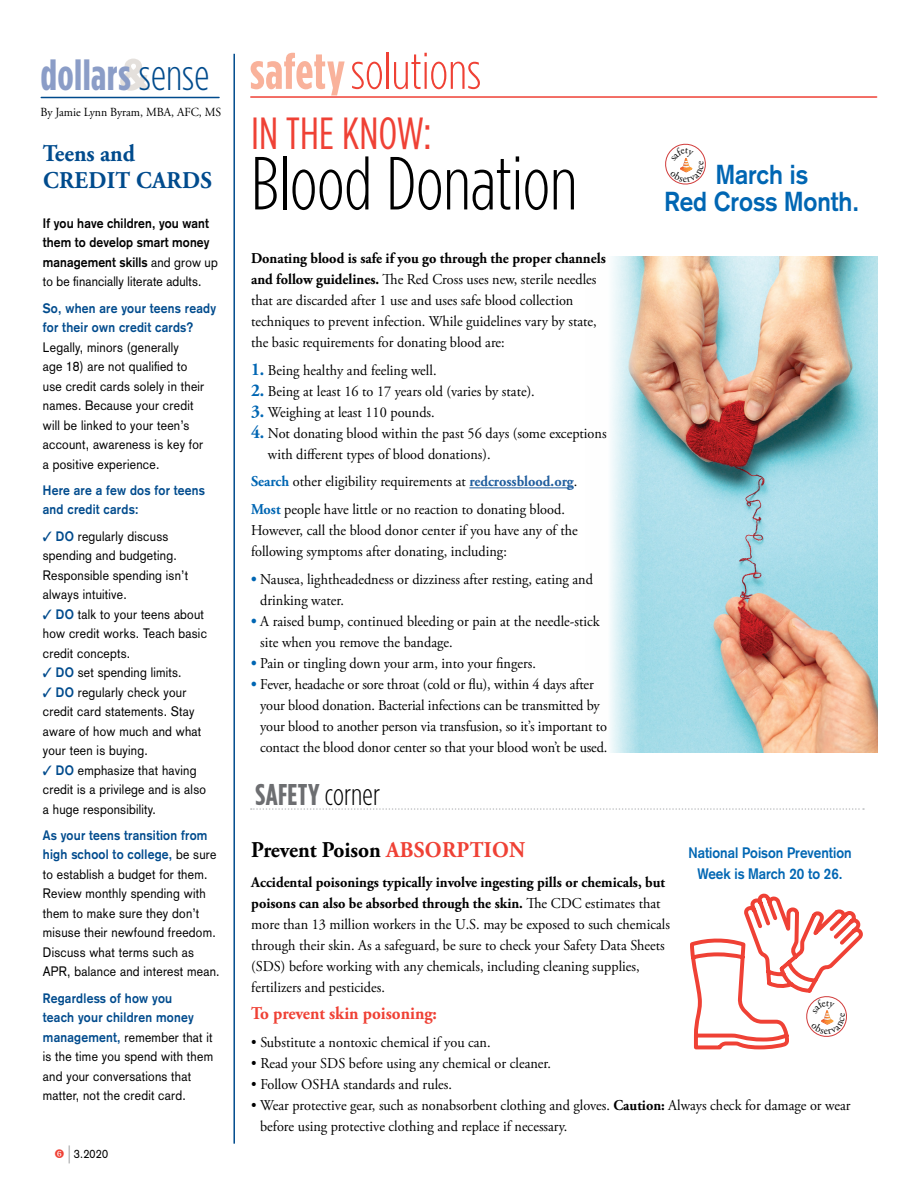
<style>
.page{position:relative;width:918px;height:1188px;background:#fff}
.page>*{position:absolute;margin:0;border:0;box-sizing:border-box;transform-origin:0 0}
.t1{font:300 75px "Gotham Condensed";letter-spacing:-.005em;color:#000}
.t2{font:300 51px "Gotham Condensed";color:#ef4135}
.t3{font:45px "Gotham Condensed";letter-spacing:.005em;color:#ef4135}
.t4{font:700 30px "Gotham Condensed";letter-spacing:.015em;color:#6d6e71}
.t5{font:700 27px/27px "Akzidenz Grotesk";color:#0066b3;text-align:center;scale:.9 1}
.t6{font:700 24px/27px "Adobe Garamond Pro";letter-spacing:.015em;color:#004b8d;scale:.95 1}
.t7{font:700 22.5px "Adobe Garamond Pro";color:#000;scale:.95 1}
.t8{font:700 18px "Adobe Garamond Pro";color:#ef4135;scale:.95 1}
.t9{font:15px/21px "Adobe Garamond Pro";color:#000;scale:.95 1}
.t10{font:700 15px/21px "Akzidenz Grotesk";color:#0066b3;text-align:center;scale:.9 1}
.t11{font:13.5px/19.5px "Akzidenz Grotesk";letter-spacing:.02em;color:#000;scale:.9 1}
.t12{font:700 13.5px/19.5px "Akzidenz Grotesk";letter-spacing:.01em;color:#000;scale:.9 1}
.t13{font:700 13.5px/19.5px "Akzidenz Grotesk";letter-spacing:.02em;color:#004b8d;scale:.9 1}
.t14{font:12.3px "Adobe Garamond Pro";color:#000;scale:.95 1}
.t15{font:12px "Akzidenz Grotesk";color:#000;scale:.9 1}
.s1{font-weight:700;font-size:43.35px;color:#8b9dc7}
.s2{font-size:43.35px;color:#004b8d}
.s3{font-weight:700;color:#f9b29b}
.s4{font-weight:400}
.s5{color:#004b8d}
.s6{font-weight:700;color:#004b8d}
.s7{font-weight:700}
.s8{font-weight:700;font-size:18px;color:#0066b3}
.s9{font-weight:700;color:#0066b3}
.s10{font-weight:700;color:#215e9e}
.s11{font-weight:300;color:#000}
.s12{color:#ef4135}
.s13{font-size:24px;color:#8a8c8e}
</style>
<div class="page">
<hr style="left:251px;top:96px;width:626px;height:2px;background:#ef4135">
<svg style="left:120px;top:59px;width:30px;height:32px"></svg>
<hr style="left:41px;top:97px;width:178px;height:1px;background:#004b8d">
<hr style="left:233px;top:54px;width:2px;height:1090px;background:#004b8d">
<svg style="left:251px;top:808px;width:489px;height:2px"></svg>
<hr style="left:469px;top:487px;width:105px;height:1px;background:#215e9e">
<svg style="left:741px;top:808px;width:124px;height:185px"></svg>
<svg style="left:690px;top:939px;width:102px;height:111px"></svg>
<img style="left:610px;top:257px;width:267px;height:496px">
<svg style="left:806px;top:996px;width:41px;height:41px"></svg>
<svg style="left:665px;top:143px;width:41px;height:42px"></svg>
<h2 class="t2" style="left:41px;top:42px;width:442px"><span class="s1">dollars</span> <span class="s2">sense</span> <span class="s3">safety</span>solutions</h2>
<p class="t14" style="left:41px;top:105px;width:192px">By Jamie Lynn Byram, MBA, AFC, MS</p>
<h3 class="t3" style="left:251px;top:108px;width:182px">IN THE KNOW:</h3>
<h1 class="t1" style="left:251px;top:141px;width:328px">Blood Donation</h1>
<h3 class="t6" style="left:43px;top:140px;width:180px">Teens and<br>CREDIT CARDS</h3>
<p class="t12" style="left:43px;top:213px;width:196px">If you have children, you want them to develop smart money management skills <span class="s4">and grow up to be financially literate adults.</span></p>
<p class="t13" style="left:43px;top:298px;width:194px">So, when are your teens ready for their own credit cards?</p>
<p class="t11" style="left:43px;top:337px;width:181px">Legally, minors (generally<br>age 18) are not qualified to use credit cards solely in their names. Because your credit will be linked to your teen’s account, awareness is key for a positive experience.</p>
<p class="t13" style="left:43px;top:480px;width:182px">Here are a few dos for teens and credit cards:</p>
<p class="t11" style="left:43px;top:526px;width:163px"><span class="s5">✓</span> <span class="s6">DO</span> regularly discuss spending and budgeting.<br>Responsible spending isn’t always intuitive.</p>
<p class="t11" style="left:43px;top:604px;width:184px"><span class="s5">✓</span> <span class="s6">DO</span> talk to your teens about how credit works. Teach basic credit concepts.</p>
<p class="t11" style="left:43px;top:663px;width:156px"><span class="s5">✓</span> <span class="s6">DO</span> set spending limits.</p>
<p class="t11" style="left:43px;top:682px;width:178px"><span class="s5">✓</span> <span class="s6">DO</span> regularly check your credit card statements. Stay aware of how much and what your teen is buying.</p>
<p class="t11" style="left:43px;top:760px;width:183px"><span class="s5">✓</span> <span class="s6">DO</span> emphasize that having credit is a privilege and is also a huge responsibility.</p>
<p class="t11" style="left:43px;top:825px;width:198px"><span class="s6">As your teens transition from high school to college,</span> be sure to establish a budget for them.<br>Review monthly spending with them to make sure they don’t misuse their newfound freedom.<br>Discuss what terms such as<br>APR, balance and interest mean.</p>
<p class="t11" style="left:43px;top:988px;width:191px"><span class="s6">Regardless of how you<br>teach your children money management,</span> remember that it is the time you spend with them and your conversations that matter, not the credit card.</p>
<h3 class="t5" style="left:664px;top:161px;width:218px">March is<br>Red Cross Month.</h3>
<p class="t9" style="left:251px;top:248px;width:375px"><span class="s7">Donating blood is safe if you go through the proper channels and follow guidelines.</span> The Red Cross uses new, sterile needles that are discarded after 1 use and uses safe blood collection techniques to prevent infection. While guidelines vary by state, the basic requirements for donating blood are:</p>
<p class="t9" style="left:251px;top:360px;width:197px"><span class="s8">1.</span> Being healthy and feeling well.</p>
<p class="t9" style="left:251px;top:381px;width:300px"><span class="s8">2.</span> Being at least 16 to 17 years old (varies by state).</p>
<p class="t9" style="left:251px;top:402px;width:195px"><span class="s8">3.</span> Weighing at least 110 pounds.</p>
<p class="t9" style="left:268px;top:423px;width:358px;text-indent:-17px"><span class="s8">4.</span> Not donating blood within the past 56 days (some exceptions with different types of blood donations).</p>
<p class="t9" style="left:251px;top:468px;width:345px;line-height:27.8px"><span class="s9">Search</span> other eligibility requirements at <span class="s10">redcrossblood.org</span>.<br><span class="s9">Most</span> people have little or no reaction to donating blood.</p>
<p class="t9" style="left:251px;top:520px;width:345px">However, call the blood donor center if you have any of the following symptoms after donating, including:</p>
<p class="t9" style="left:260px;top:569px;width:352px;text-indent:-9px"><span class="s9">•</span> Nausea, lightheadedness or dizziness after resting, eating and drinking water.</p>
<p class="t9" style="left:260px;top:611px;width:359px;text-indent:-9px"><span class="s9">•</span> A raised bump, continued bleeding or pain at the needle-stick site when you remove the bandage.</p>
<p class="t9" style="left:251px;top:653px;width:301px"><span class="s9">•</span> Pain or tingling down your arm, into your fingers.</p>
<p class="t9" style="left:260px;top:674px;width:367px;text-indent:-9px"><span class="s9">•</span> Fever, headache or sore throat (cold or flu), within 4 days after your blood donation. Bacterial infections can be transmitted by your blood to another person via transfusion, so it’s important to contact the blood donor center so that your blood won’t be used.</p>
<h3 class="t4" style="left:255px;top:777px;width:126px">SAFETY <span class="s11">corner</span></h3>
<h3 class="t7" style="left:251px;top:837px;width:290px">Prevent Poison <span class="s12">ABSORPTION</span></h3>
<p class="t9" style="left:251px;top:872px;width:442px"><span class="s7">Accidental poisonings typically involve ingesting pills or chemicals, but poisons can also be absorbed through the skin.</span> The CDC estimates that more than 13 million workers in the U.S. may be exposed to such chemicals through their skin. As a safeguard, be sure to check your Safety Data Sheets (SDS) before working with any chemicals, including cleaning supplies, fertilizers and pesticides.</p>
<p class="t8" style="left:251px;top:1003px;width:197px">To prevent skin poisoning:</p>
<p class="t9" style="left:251px;top:1032px;width:254px">• Substitute a nontoxic chemical if you can.</p>
<p class="t9" style="left:251px;top:1053px;width:317px">• Read your SDS before using any chemical or cleaner.</p>
<p class="t9" style="left:251px;top:1074px;width:213px">• Follow OSHA standards and rules.</p>
<p class="t9" style="left:260px;top:1095px;width:623px;text-indent:-9px">• Wear protective gear, such as nonabsorbent clothing and gloves. <span class="s7">Caution:</span> Always check for damage or wear before using protective clothing and replace if necessary.</p>
<p class="t10" style="left:688px;top:842px;width:183px">National Poison Prevention<br>Week is March 20 to 26.</p>
<p class="t15" style="left:68px;top:1147px;width:46px"><span class="s13">|</span> 3.2020</p>
</div>
